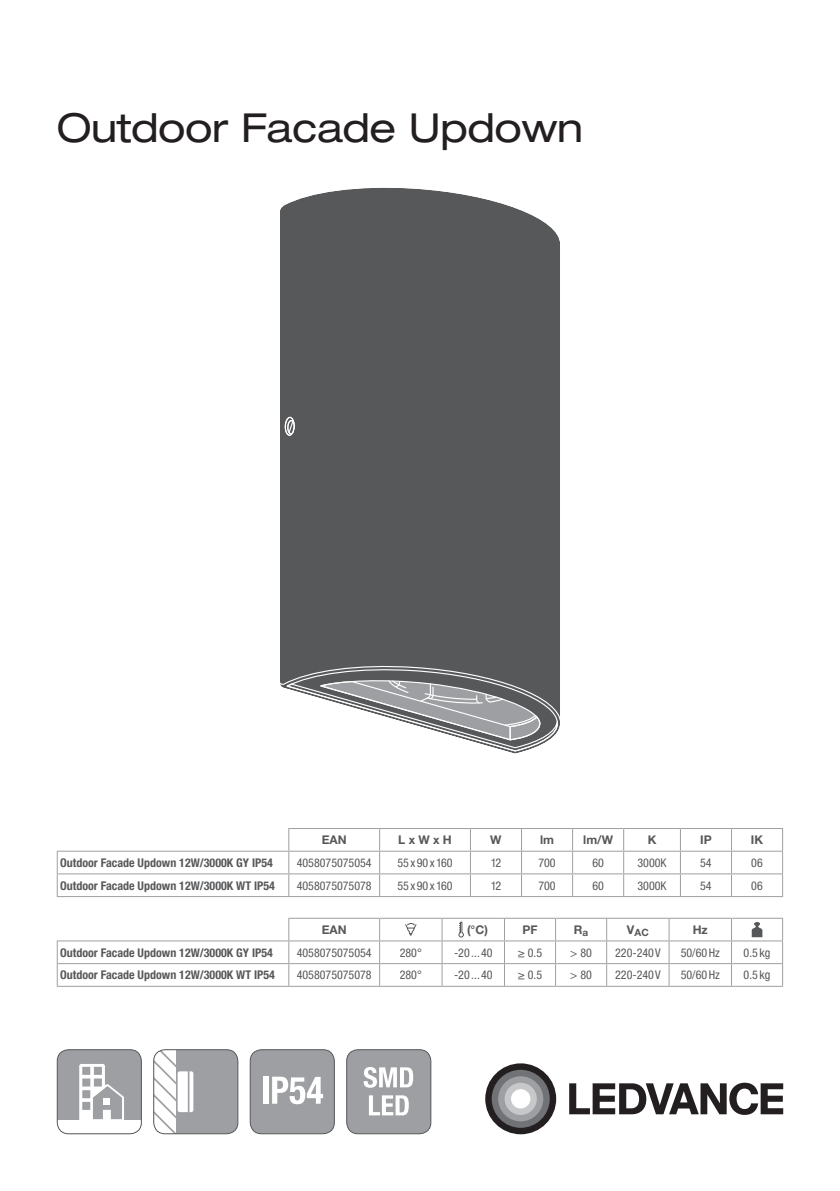
<style>
.page{position:relative;width:840px;height:1191px;background:#fff}
.page>*{position:absolute;margin:0;border:0;box-sizing:border-box;transform-origin:0 0}
.t1{font:expanded 40px "Helvetica Neue LT Pro";letter-spacing:-.01em;color:#231f20}
.t2{font:condensed 12px "Helvetica Neue LT Pro";color:#57585a}
.t3{font:700 condensed 12px "Helvetica Neue LT Pro";color:#57585a}
.t4{font:700 12px "Helvetica Neue LT Pro";color:#57585a}
.t5{font:700 10px "Helvetica Neue LT Pro";color:#57585a}
</style>
<div class="page">
<svg style="left:569px;top:1082px;width:213px;height:33px"></svg>
<svg style="left:485px;top:1063px;width:71px;height:71px"></svg>
<div style="left:491px;top:1069px;width:58px;height:58px;background:#717275;border-radius:50%"></div>
<div style="left:498px;top:1076px;width:45px;height:45px;background:#9d9fa2;border-radius:50%"></div>
<div style="left:504px;top:1082px;width:32px;height:33px;background:#c7c8ca;border-radius:50%"></div>
<div style="left:510px;top:1089px;width:20px;height:19px;background:#fff;border-radius:50%"></div>
<div style="left:346px;top:1049px;width:84px;height:84px;background:#9d9fa2;border-radius:11px"></div>
<svg style="left:363px;top:1067px;width:50px;height:20px"></svg>
<svg style="left:369px;top:1095px;width:39px;height:20px"></svg>
<div style="left:346px;top:1049px;width:85px;height:85px;border:1px solid #57585a;border-radius:11px"></div>
<div style="left:280px;top:187px;width:280px;height:475px;background:#57585a"></div>
<svg style="left:280px;top:662px;width:280px;height:92px"></svg>
<div style="left:284px;top:416px;width:10px;height:20px;border:1px solid #fff;border-radius:50%"></div>
<svg style="left:286px;top:420px;width:9px;height:15px"></svg>
<div style="left:154px;top:1049px;width:84px;height:84px;background:#9d9fa2;border-radius:11px"></div>
<svg style="left:154px;top:1051px;width:39px;height:82px"></svg>
<div style="left:153px;top:1049px;width:85px;height:85px;border:1px solid #57585a;border-radius:11px"></div>
<div style="left:57px;top:1049px;width:84px;height:84px;background:#9d9fa2;border-radius:11px"></div>
<div style="left:57px;top:1120px;width:84px;height:13px;background:#fff"></div>
<svg style="left:79px;top:1064px;width:45px;height:56px"></svg>
<div style="left:57px;top:1049px;width:85px;height:85px;border:1px solid #57585a;border-radius:11px"></div>
<div style="left:250px;top:1049px;width:84px;height:84px;background:#9d9fa2;border-radius:11px"></div>
<div style="left:263px;top:1076px;width:5px;height:27px;background:#fff"></div>
<svg style="left:272px;top:1076px;width:51px;height:28px"></svg>
<div style="left:249px;top:1049px;width:85px;height:85px;border:1px solid #57585a;border-radius:11px"></div>
<hr style="left:288px;top:917px;width:91px;height:1px;background:#9d9fa2">
<hr style="left:379px;top:917px;width:63px;height:1px;background:#9d9fa2">
<hr style="left:555px;top:917px;width:176px;height:1px;background:#9d9fa2">
<hr style="left:731px;top:917px;width:51px;height:1px;background:#9d9fa2">
<hr style="left:57px;top:940px;width:231px;height:1px;background:#9d9fa2">
<hr style="left:288px;top:940px;width:91px;height:1px;background:#9d9fa2">
<hr style="left:379px;top:940px;width:63px;height:1px;background:#9d9fa2">
<hr style="left:555px;top:940px;width:113px;height:1px;background:#9d9fa2">
<hr style="left:668px;top:940px;width:63px;height:1px;background:#9d9fa2">
<hr style="left:731px;top:940px;width:51px;height:1px;background:#9d9fa2">
<hr style="left:57px;top:963px;width:231px;height:1px;background:#9d9fa2">
<svg style="left:57px;top:941px;width:1px;height:44px"></svg>
<hr style="left:288px;top:963px;width:91px;height:1px;background:#9d9fa2">
<svg style="left:288px;top:918px;width:1px;height:67px"></svg>
<hr style="left:379px;top:963px;width:63px;height:1px;background:#9d9fa2">
<svg style="left:379px;top:918px;width:1px;height:67px"></svg>
<svg style="left:441px;top:918px;width:1px;height:67px"></svg>
<hr style="left:555px;top:963px;width:113px;height:1px;background:#9d9fa2">
<hr style="left:668px;top:963px;width:63px;height:1px;background:#9d9fa2">
<svg style="left:668px;top:918px;width:1px;height:67px"></svg>
<hr style="left:731px;top:963px;width:51px;height:1px;background:#9d9fa2">
<hr style="left:57px;top:985px;width:385px;height:1px;background:#9d9fa2">
<hr style="left:555px;top:985px;width:227px;height:1px;background:#9d9fa2">
<hr style="left:442px;top:917px;width:113px;height:1px;background:#9d9fa2">
<hr style="left:442px;top:940px;width:113px;height:1px;background:#9d9fa2">
<hr style="left:442px;top:963px;width:113px;height:1px;background:#9d9fa2">
<hr style="left:442px;top:985px;width:113px;height:1px;background:#9d9fa2">
<svg style="left:405px;top:923px;width:11px;height:13px"></svg>
<svg style="left:458px;top:923px;width:5px;height:14px"></svg>
<svg style="left:751px;top:922px;width:11px;height:15px"></svg>
<hr style="left:288px;top:828px;width:91px;height:1px;background:#9d9fa2">
<hr style="left:470px;top:828px;width:102px;height:1px;background:#9d9fa2">
<hr style="left:572px;top:828px;width:51px;height:1px;background:#9d9fa2">
<hr style="left:623px;top:828px;width:57px;height:1px;background:#9d9fa2">
<hr style="left:680px;top:828px;width:51px;height:1px;background:#9d9fa2">
<hr style="left:731px;top:828px;width:51px;height:1px;background:#9d9fa2">
<hr style="left:57px;top:850px;width:232px;height:1px;background:#9d9fa2">
<hr style="left:289px;top:850px;width:90px;height:1px;background:#9d9fa2">
<hr style="left:470px;top:850px;width:102px;height:1px;background:#9d9fa2">
<hr style="left:572px;top:850px;width:51px;height:1px;background:#9d9fa2">
<hr style="left:623px;top:850px;width:57px;height:1px;background:#9d9fa2">
<hr style="left:680px;top:850px;width:51px;height:1px;background:#9d9fa2">
<hr style="left:731px;top:850px;width:51px;height:1px;background:#9d9fa2">
<hr style="left:57px;top:873px;width:232px;height:1px;background:#9d9fa2">
<svg style="left:57px;top:851px;width:1px;height:45px"></svg>
<hr style="left:289px;top:873px;width:90px;height:1px;background:#9d9fa2">
<svg style="left:288px;top:829px;width:1px;height:67px"></svg>
<hr style="left:470px;top:873px;width:51px;height:1px;background:#9d9fa2">
<hr style="left:521px;top:873px;width:51px;height:1px;background:#9d9fa2">
<hr style="left:572px;top:873px;width:51px;height:1px;background:#9d9fa2">
<hr style="left:623px;top:873px;width:57px;height:1px;background:#9d9fa2">
<hr style="left:680px;top:873px;width:51px;height:1px;background:#9d9fa2">
<hr style="left:731px;top:873px;width:51px;height:1px;background:#9d9fa2">
<hr style="left:57px;top:896px;width:725px;height:1px;background:#9d9fa2">
<hr style="left:379px;top:828px;width:91px;height:1px;background:#9d9fa2">
<hr style="left:379px;top:850px;width:91px;height:1px;background:#9d9fa2">
<svg style="left:379px;top:829px;width:1px;height:67px"></svg>
<hr style="left:379px;top:873px;width:91px;height:1px;background:#9d9fa2">
<h1 class="t1" style="left:57px;top:113px;width:527px">Outdoor Facade Updown</h1>
<p class="t4" style="left:321px;top:835px;width:26px">EAN</p>
<p class="t4" style="left:398px;top:835px;width:55px">L x W x H</p>
<p class="t4" style="left:490px;top:835px;width:13px">W</p>
<p class="t4" style="left:539px;top:835px;width:15px">lm</p>
<p class="t4" style="left:583px;top:835px;width:31px">lm/W</p>
<p class="t4" style="left:647px;top:835px;width:10px">K</p>
<p class="t4" style="left:699px;top:835px;width:13px">IP</p>
<p class="t4" style="left:750px;top:835px;width:14px">IK</p>
<p class="t3" style="left:60px;top:858px;width:214px">Outdoor Facade Updown 12W/3000K GY IP54</p>
<p class="t2" style="left:296px;top:858px;width:76px">4058075075054</p>
<p class="t2" style="left:397px;top:858px;width:57px">55 x 90 x 160</p>
<p class="t2" style="left:490px;top:858px;width:12px">12</p>
<p class="t2" style="left:538px;top:858px;width:19px">700</p>
<p class="t2" style="left:592px;top:858px;width:13px">60</p>
<p class="t2" style="left:637px;top:858px;width:31px">3000K</p>
<p class="t2" style="left:699px;top:858px;width:13px">54</p>
<p class="t2" style="left:750px;top:858px;width:13px">06</p>
<p class="t3" style="left:60px;top:881px;width:216px">Outdoor Facade Updown 12W/3000K WT IP54</p>
<p class="t2" style="left:296px;top:881px;width:76px">4058075075078</p>
<p class="t2" style="left:397px;top:881px;width:57px">55 x 90 x 160</p>
<p class="t2" style="left:490px;top:881px;width:12px">12</p>
<p class="t2" style="left:538px;top:881px;width:19px">700</p>
<p class="t2" style="left:592px;top:881px;width:13px">60</p>
<p class="t2" style="left:637px;top:881px;width:31px">3000K</p>
<p class="t2" style="left:699px;top:881px;width:13px">54</p>
<p class="t2" style="left:750px;top:881px;width:13px">06</p>
<p class="t4" style="left:321px;top:925px;width:26px">EAN</p>
<p class="t4" style="left:467px;top:925px;width:22px">(°C)</p>
<p class="t4" style="left:522px;top:925px;width:17px">PF</p>
<p class="t4" style="left:573px;top:925px;width:16px">R<sub>a</sub></p>
<p class="t5" style="left:626px;top:928px;width:23px"><sup>V</sup>AC</p>
<p class="t4" style="left:692px;top:925px;width:17px">Hz</p>
<p class="t3" style="left:60px;top:948px;width:214px">Outdoor Facade Updown 12W/3000K GY IP54</p>
<p class="t2" style="left:296px;top:948px;width:76px">4058075075054</p>
<p class="t2" style="left:399px;top:948px;width:24px">280°</p>
<p class="t2" style="left:454px;top:948px;width:40px">-20 ... 40</p>
<p class="t2" style="left:517px;top:948px;width:26px">≥ 0.5</p>
<p class="t2" style="left:570px;top:948px;width:23px">&gt; 80</p>
<p class="t2" style="left:614px;top:948px;width:47px">220-240 V</p>
<p class="t2" style="left:680px;top:948px;width:40px">50/60 Hz</p>
<p class="t2" style="left:743px;top:948px;width:28px">0.5 kg</p>
<p class="t3" style="left:60px;top:970px;width:216px">Outdoor Facade Updown 12W/3000K WT IP54</p>
<p class="t2" style="left:296px;top:970px;width:76px">4058075075078</p>
<p class="t2" style="left:399px;top:970px;width:24px">280°</p>
<p class="t2" style="left:454px;top:970px;width:40px">-20 ... 40</p>
<p class="t2" style="left:517px;top:970px;width:26px">≥ 0.5</p>
<p class="t2" style="left:570px;top:970px;width:23px">&gt; 80</p>
<p class="t2" style="left:614px;top:970px;width:47px">220-240 V</p>
<p class="t2" style="left:680px;top:970px;width:40px">50/60 Hz</p>
<p class="t2" style="left:743px;top:970px;width:28px">0.5 kg</p>
</div>
